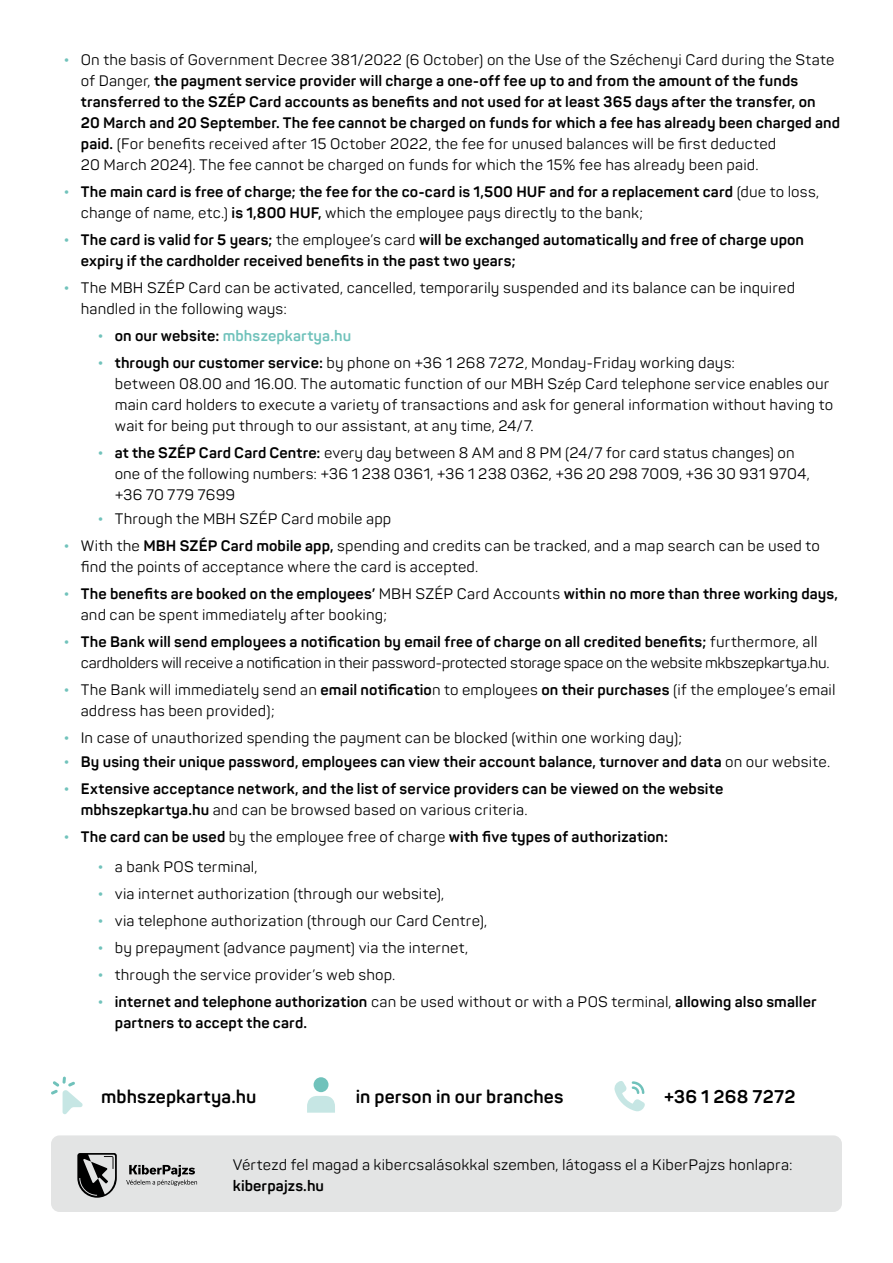
<style>
.page{position:relative;width:893px;height:1263px;background:#fff}
.page>*{position:absolute;margin:0;border:0;box-sizing:border-box;transform-origin:0 0}
.t1{font:700 18.15px "Panton";letter-spacing:.005em;color:#000}
.t2{font:700 15px/21px "Panton";letter-spacing:.005em;color:#000}
.t3{font:15px/21px "Panton";letter-spacing:.01em;color:#000}
.t4{font:15px/21px "Panton";letter-spacing:-.015em;color:#000}
.t5{font:700 15px "Panton";letter-spacing:.005em;color:#70c2bb}
.s1{color:#70c2bb}
.s2{font-weight:400}
.s3{font-weight:700;color:#70c2bb}
.s4{color:#000}
.s5{font-weight:700}
</style>
<div class="page">
<div style="left:51px;top:1135px;width:791px;height:77px;background:#e3e4e4;border-radius:9px"></div>
<svg style="left:77px;top:1153px;width:120px;height:45px"></svg>
<svg style="left:51px;top:1076px;width:32px;height:38px"></svg>
<svg style="left:614px;top:1081px;width:31px;height:30px"></svg>
<div style="left:314px;top:1077px;width:14px;height:15px;background:#70c2bb;border-radius:50%"></div>
<svg style="left:307px;top:1096px;width:28px;height:17px"></svg>
<p class="t2" style="left:81px;top:49px;width:761px;text-indent:-17px"><span class="s1">•</span> <span class="s2">On the basis of Government Decree 381/2022 (6 October) on the Use of the Széchenyi Card during the State of Danger,</span> the payment service provider will charge a one-off fee up to and from the amount of the funds transferred to the SZÉP Card accounts as benefits and not used for at least 365 days after the transfer, on<br>20 March and 20 September. The fee cannot be charged on funds for which a fee has already been charged and paid. <span class="s2">(For benefits received after 15 October 2022, the fee for unused balances will be first deducted<br>20 March 2024). The fee cannot be charged on funds for which the 15% fee has already been paid.</span></p>
<p class="t2" style="left:81px;top:181px;width:740px;text-indent:-17px"><span class="s1">•</span> The main card is free of charge; the fee for the co-card is 1,500 HUF and for a replacement card <span class="s2">(due to loss, change of name, etc.)</span> is 1,800 HUF, <span class="s2">which the employee pays directly to the bank;</span></p>
<p class="t2" style="left:81px;top:229px;width:725px;text-indent:-17px"><span class="s1">•</span> The card is valid for 5 years; <span class="s2">the employee’s card</span> will be exchanged automatically and free of charge upon expiry if the cardholder received benefits in the past two years;</p>
<p class="t3" style="left:81px;top:277px;width:716px;text-indent:-17px"><span class="s3">•</span> The MBH SZÉP Card can be activated, cancelled, temporarily suspended and its balance can be inquired handled in the following ways:</p>
<p class="t5" style="left:98px;top:326px;width:255px">• <span class="s4">on our website:</span> mbhszepkartya.hu</p>
<p class="t3" style="left:115px;top:352px;width:720px;text-indent:-17px"><span class="s3">•</span> <span class="s5">through our customer service:</span> by phone on +36 1 268 7272, Monday-Friday working days:<br>between 08.00 and 16.00. The automatic function of our MBH Szép Card telephone service enables our main card holders to execute a variety of transactions and ask for general information without having to wait for being put through to our assistant, at any time, 24/7.</p>
<p class="t3" style="left:115px;top:442px;width:696px;text-indent:-17px"><span class="s3">•</span> <span class="s5">at the SZÉP Card Card Centre:</span> every day between 8 AM and 8 PM (24/7 for card status changes) on one of the following numbers: +36 1 238 0361, +36 1 238 0362, +36 20 298 7009, +36 30 931 9704, +36 70 779 7699</p>
<p class="t3" style="left:98px;top:508px;width:295px"><span class="s3">•</span> Through the MBH SZÉP Card mobile app</p>
<p class="t3" style="left:81px;top:535px;width:741px;text-indent:-17px"><span class="s3">•</span> With the <span class="s5">MBH SZÉP Card mobile app,</span> spending and credits can be tracked, and a map search can be used to find the points of acceptance where the card is accepted.</p>
<p class="t2" style="left:81px;top:583px;width:759px;text-indent:-17px"><span class="s1">•</span> The benefits are booked on the employees’ <span class="s2">MBH SZÉP Card Accounts</span> within no more than three working days, <span class="s2">and can be spent immediately after booking;</span></p>
<p class="t4" style="left:81px;top:631px;width:750px;text-indent:-17px"><span class="s3">•</span> <span class="s5">The Bank will send employees a notification by email free of charge on all credited benefits;</span> furthermore, all cardholders will receive a notification in their password-protected storage space on the website mkbszepkartya.hu.</p>
<p class="t3" style="left:81px;top:679px;width:756px;text-indent:-17px"><span class="s3">•</span> The Bank will immediately send an <span class="s5">email notificatio</span>n to employees <span class="s5">on their purchases</span> (if the employee’s email address has been provided);</p>
<p class="t3" style="left:64px;top:727px;width:620px"><span class="s3">•</span> In case of unauthorized spending the payment can be blocked (within one working day);</p>
<p class="t2" style="left:64px;top:751px;width:768px"><span class="s1">•</span> By using their unique password, employees can view their account balance, turnover and data <span class="s2">on our website.</span></p>
<p class="t2" style="left:81px;top:778px;width:644px;text-indent:-17px"><span class="s1">•</span> Extensive acceptance network, and the list of service providers can be viewed on the website mbhszepkartya.hu <span class="s2">and can be browsed based on various criteria.</span></p>
<p class="t2" style="left:64px;top:826px;width:606px"><span class="s1">•</span> The card can be used <span class="s2">by the employee free of charge</span> with five types of authorization:</p>
<p class="t3" style="left:98px;top:856px;width:161px"><span class="s3">•</span> a bank POS terminal,</p>
<p class="t3" style="left:98px;top:883px;width:348px"><span class="s3">•</span> via internet authorization (through our website),</p>
<p class="t3" style="left:98px;top:910px;width:391px"><span class="s3">•</span> via telephone authorization (through our Card Centre),</p>
<p class="t3" style="left:98px;top:937px;width:372px"><span class="s3">•</span> by prepayment (advance payment) via the internet,</p>
<p class="t3" style="left:98px;top:964px;width:299px"><span class="s3">•</span> through the service provider’s web shop.</p>
<p class="t2" style="left:115px;top:991px;width:703px;text-indent:-17px"><span class="s1">•</span> internet and telephone authorization <span class="s2">can be used without or with a POS terminal,</span> allowing also smaller partners to accept the card.</p>
<p class="t1" style="left:101px;top:1085px;width:157px">mbhszepkartya.hu</p>
<p class="t1" style="left:356px;top:1085px;width:209px">in person in our branches</p>
<p class="t1" style="left:664px;top:1085px;width:133px">+36 1 268 7272</p>
<p class="t3" style="left:233px;top:1154px;width:561px">Vértezd fel magad a kibercsalásokkal szemben, látogass el a KiberPajzs honlapra:</p>
<p class="t2" style="left:233px;top:1175px;width:93px">kiberpajzs.hu</p>
</div>
